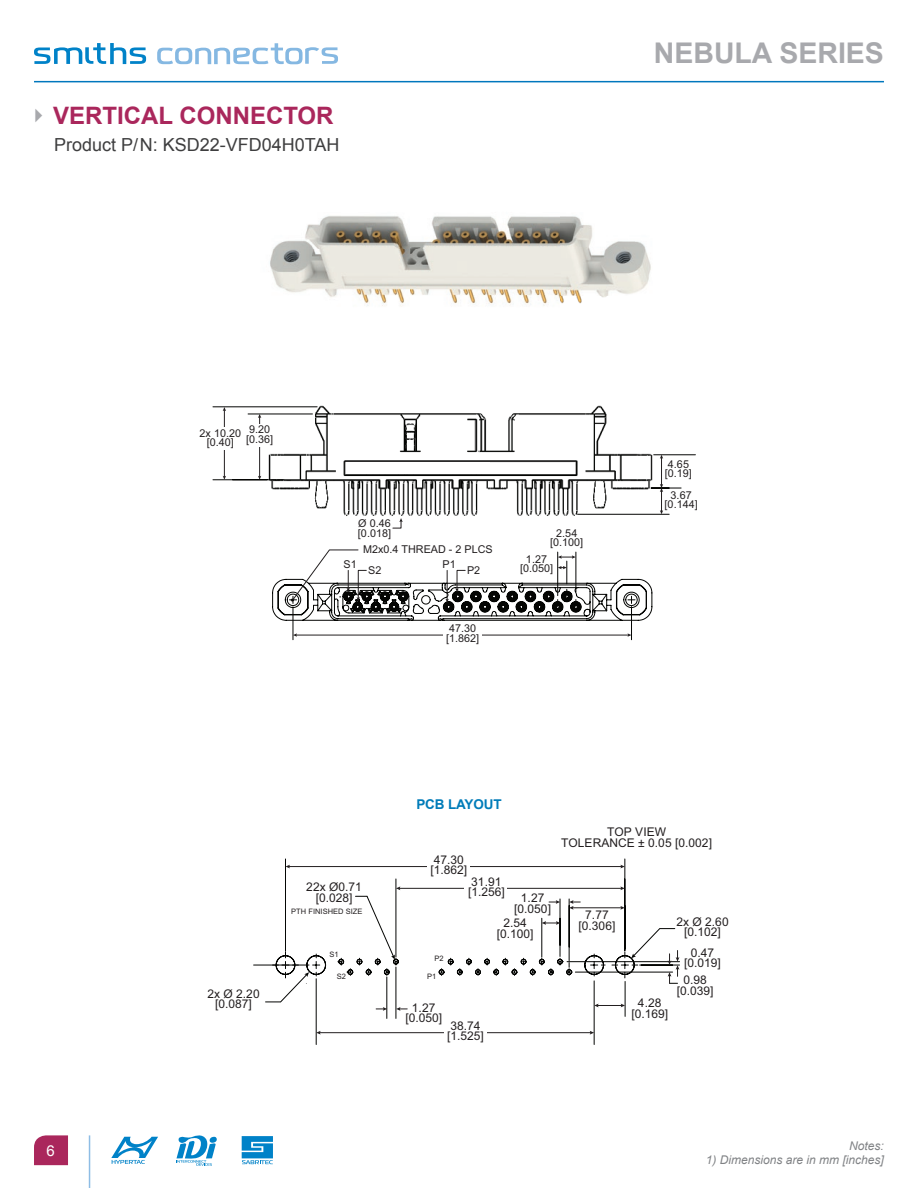
<style>
.page{position:relative;width:918px;height:1188px;background:#fff}
.page>*{position:absolute;margin:0;border:0;box-sizing:border-box;transform-origin:0 0}
.t1{font:700 28.5px "Arial";color:#a8a9ad}
.t2{font:700 24px "Arial";color:#aa275c}
.t3{font:18px "Arial";color:#3e3e3f}
.t4{font:15px "Arial";color:#fff}
.t5{font:700 13.5px "Arial";letter-spacing:-.01em;color:#007cb9}
.t6{font:12px/10.5px "Arial";letter-spacing:.005em;color:#231f20;text-align:center}
.t7{font:italic 12px "Arial";color:#808285}
.t8{font:10.8px/9.4px "Arial";color:#231f20}
.t9{font:7.5px "Arial";letter-spacing:.005em;color:#231f20}
.s1{font-size:19.2px;color:#a8a9ad}
</style>
<div class="page">
<svg style="left:176px;top:1135px;width:41px;height:31px"></svg>
<svg style="left:242px;top:1136px;width:31px;height:28px"></svg>
<svg style="left:111px;top:1137px;width:47px;height:27px"></svg>
<hr style="left:34px;top:81px;width:850px;height:1px;background:#0077bd">
<svg style="left:34px;top:1135px;width:34px;height:30px"></svg>
<svg style="left:157px;top:43px;width:181px;height:21px"></svg>
<svg style="left:34px;top:43px;width:112px;height:21px"></svg>
<hr style="left:89px;top:1135px;width:1px;height:53px;background:#8ebde5">
<img style="left:270px;top:216px;width:381px;height:91px">
<img style="left:212px;top:405px;width:484px;height:111px">
<div style="left:347px;top:463px;width:143px;height:10px;background:#fff"></div>
<hr style="left:631px;top:607px;width:1px;height:33px;background:#040503">
<hr style="left:293px;top:607px;width:1px;height:33px;background:#040503">
<hr style="left:578px;top:514px;width:91px;height:1px;background:#040503">
<hr style="left:213px;top:479px;width:71px;height:1px;background:#040503">
<hr style="left:213px;top:406px;width:104px;height:1px;background:#040503">
<hr style="left:248px;top:414px;width:64px;height:1px;background:#040503">
<hr style="left:651px;top:488px;width:30px;height:1px;background:#040503">
<hr style="left:654px;top:454px;width:41px;height:1px;background:#040503">
<hr style="left:224px;top:410px;width:1px;height:67px;background:#231f20">
<svg style="left:223px;top:407px;width:3px;height:4px"></svg>
<div style="left:206px;top:427px;width:38px;height:23px;background:#fff"></div>
<hr style="left:259px;top:417px;width:1px;height:60px;background:#231f20">
<svg style="left:258px;top:414px;width:3px;height:4px"></svg>
<div style="left:244px;top:424px;width:35px;height:23px;background:#fff"></div>
<svg style="left:392px;top:518px;width:11px;height:11px"></svg>
<svg style="left:651px;top:455px;width:18px;height:59px"></svg>
<hr style="left:296px;top:635px;width:333px;height:1px;background:#231f20">
<svg style="left:293px;top:633px;width:4px;height:4px"></svg>
<div style="left:443px;top:624px;width:39px;height:22px;background:#fff"></div>
<svg style="left:272px;top:549px;width:381px;height:73px"></svg>
<hr style="left:386px;top:977px;width:1px;height:41px;background:#040503">
<hr style="left:396px;top:967px;width:1px;height:51px;background:#040503">
<hr style="left:396px;top:879px;width:1px;height:78px;background:#040503">
<hr style="left:316px;top:979px;width:1px;height:66px;background:#040503">
<hr style="left:594px;top:981px;width:1px;height:64px;background:#040503">
<hr style="left:285px;top:859px;width:1px;height:92px;background:#040503">
<hr style="left:624px;top:859px;width:1px;height:92px;background:#040503">
<hr style="left:289px;top:866px;width:333px;height:1px;background:#231f20">
<svg style="left:620px;top:865px;width:5px;height:3px"></svg>
<div style="left:427px;top:854px;width:43px;height:25px;background:#fff"></div>
<hr style="left:319px;top:1032px;width:272px;height:1px;background:#231f20">
<svg style="left:316px;top:1031px;width:5px;height:4px"></svg>
<svg style="left:590px;top:1031px;width:4px;height:4px"></svg>
<div style="left:444px;top:1020px;width:42px;height:25px;background:#fff"></div>
<hr style="left:625px;top:981px;width:1px;height:35px;background:#040503">
<svg style="left:254px;top:886px;width:426px;height:125px"></svg>
<h2 class="t2" style="left:34px;top:100px;width:301px"><span class="s1">►</span> VERTICAL CONNECTOR</h2>
<h3 class="t3" style="left:54px;top:133px;width:287px">Product P/N: KSD22-VFD04H0TAH</h3>
<h1 class="t1" style="left:654px;top:34px;width:232px">NEBULA SERIES</h1>
<p class="t8" style="left:200px;top:428px;width:43px;text-align:center">2x 10.20 [0.40]</p>
<p class="t8" style="left:246px;top:425px;width:29px">9.20 [0.36]</p>
<p class="t8" style="left:358px;top:519px;width:35px">Ø 0.46 [0.018]</p>
<p class="t8" style="left:550px;top:529px;width:35px;text-align:center">2.54 [0.100]</p>
<p class="t8" style="left:363px;top:545px;width:131px">M2x0.4 THREAD - 2 PLCS</p>
<p class="t8" style="left:526px;top:555px;width:23px">1.27</p>
<p class="t8" style="left:344px;top:559px;width:15px">S1</p>
<p class="t8" style="left:443px;top:559px;width:15px">P1</p>
<p class="t8" style="left:368px;top:565px;width:15px">S2</p>
<p class="t8" style="left:520px;top:564px;width:35px">[0.050]</p>
<p class="t8" style="left:467px;top:565px;width:15px">P2</p>
<p class="t8" style="left:446px;top:624px;width:35px">47.30 [1.862]</p>
<p class="t5" style="left:416px;top:795px;width:87px">PCB LAYOUT</p>
<p class="t8" style="left:665px;top:459px;width:29px">4.65 [0.19]</p>
<p class="t8" style="left:665px;top:490px;width:35px;text-align:center">3.67 [0.144]</p>
<p class="t4" style="left:46px;top:1141px;width:10px">6</p>
<p class="t6" style="left:207px;top:988px;width:54px">2x Ø 2.20 [0.087]</p>
<p class="t6" style="left:306px;top:882px;width:57px">22x Ø0.71 [0.028]</p>
<p class="t9" style="left:291px;top:907px;width:73px">PTH FINISHED SIZE</p>
<p class="t9" style="left:330px;top:950px;width:11px">S1</p>
<p class="t9" style="left:337px;top:971px;width:11px">S2</p>
<p class="t6" style="left:431px;top:854px;width:38px;text-align:left">47.30 [1.862]</p>
<p class="t6" style="left:468px;top:876px;width:38px;text-align:left">31.91 [1.256]</p>
<p class="t6" style="left:514px;top:893px;width:38px">1.27 [0.050]</p>
<p class="t9" style="left:435px;top:953px;width:11px">P2</p>
<p class="t9" style="left:427px;top:971px;width:11px">P1</p>
<p class="t6" style="left:405px;top:1002px;width:38px">1.27 [0.050]</p>
<p class="t6" style="left:447px;top:1021px;width:38px;text-align:left">38.74 [1.525]</p>
<p class="t6" style="left:497px;top:918px;width:38px">2.54 [0.100]</p>
<p class="t6" style="left:561px;top:827px;width:152px">TOP VIEW<br>TOLERANCE ± 0.05 [0.002]</p>
<p class="t6" style="left:579px;top:910px;width:38px">7.77 [0.306]</p>
<p class="t6" style="left:676px;top:917px;width:54px">2x Ø 2.60 [0.102]</p>
<p class="t6" style="left:677px;top:975px;width:38px">0.98 [0.039]</p>
<p class="t6" style="left:684px;top:948px;width:38px">0.47 [0.019]</p>
<p class="t6" style="left:631px;top:998px;width:38px">4.28 [0.169]</p>
<p class="t7" style="left:849px;top:1138px;width:36px">Notes:</p>
<p class="t7" style="left:706px;top:1152px;width:180px">1) Dimensions are in mm [inches]</p>
</div>
